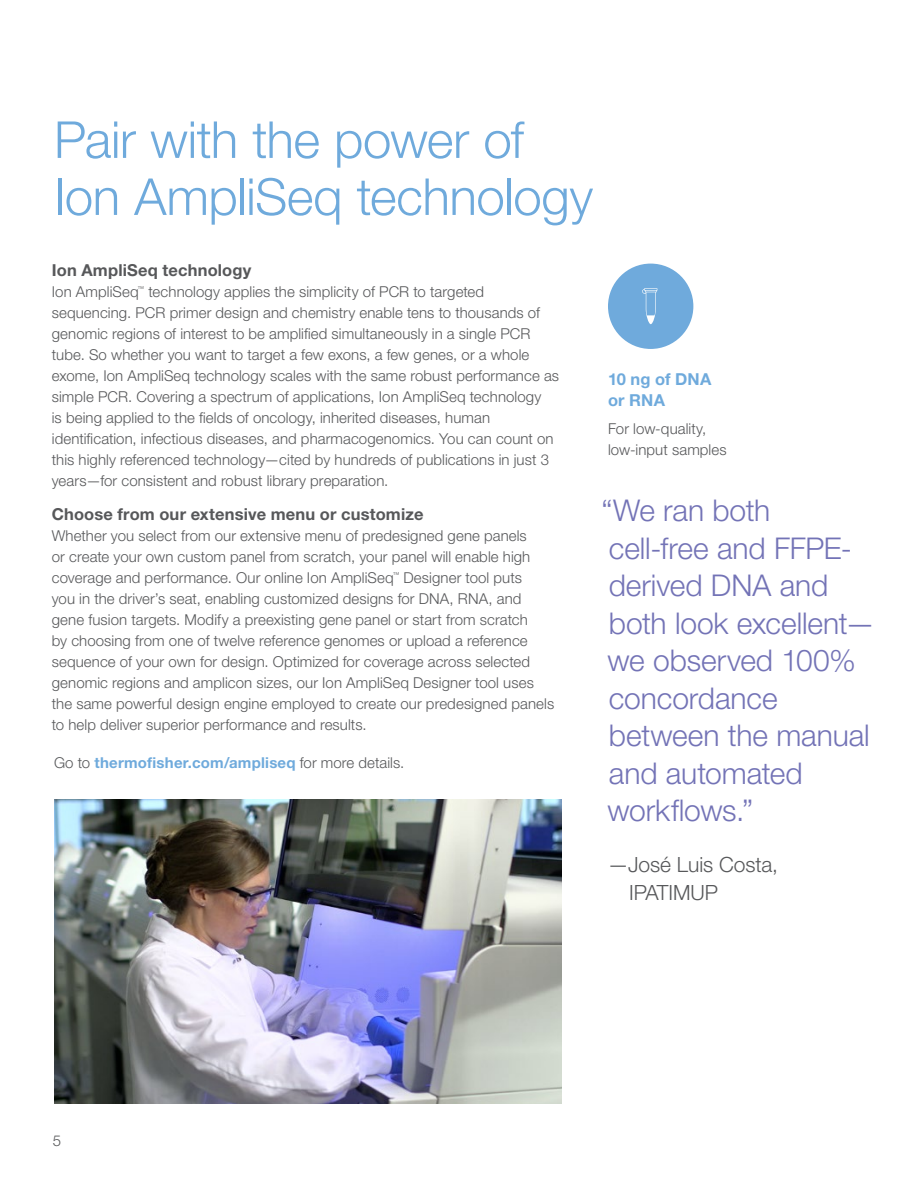
<style>
.page{position:relative;width:918px;height:1188px;background:#fff}
.page>*{position:absolute;margin:0;border:0;box-sizing:border-box;transform-origin:0 0}
.t1{font:300 51px/57px "Helvetica Neue LT Std";letter-spacing:-.01em;color:#6faadc}
.t2{font:300 30px/37.5px "Helvetica Neue LT Std";letter-spacing:-.005em;color:#7373b6}
.t3{font:300 21px/28px "Helvetica Neue LT Std";letter-spacing:-.005em;color:#57585a}
.t4{font:700 16.5px "Helvetica Neue LT Std";letter-spacing:.01em;color:#57585a}
.t5{font:700 16.5px/21px "Helvetica Neue LT Std";letter-spacing:.005em;color:#6faadc}
.t6{font:300 15px/21px "Helvetica Neue LT Std";letter-spacing:.005em;color:#57585a}
.t7{font:700 15px "Helvetica Neue LT Std";letter-spacing:.015em;color:#6faadc}
.t8{font:300 6.75px "Helvetica Neue LT Std";color:#57585a}
.s1{font-weight:300;color:#57585a}
</style>
<div class="page">
<svg style="left:54px;top:263px;width:640px;height:841px"></svg>
<h1 class="t1" style="left:54px;top:110px;width:541px">Pair with the power of<br>Ion AmpliSeq technology</h1>
<p class="t4" style="left:52px;top:260px;width:201px">Ion AmpliSeq technology</p>
<p class="t6" style="left:52px;top:281px;width:88px">Ion AmpliSeq</p>
<p class="t8" style="left:138px;top:284px;width:8px">™</p>
<p class="t6" style="left:52px;top:281px;width:509px;text-indent:97px">technology applies the simplicity of PCR to targeted sequencing. PCR primer design and chemistry enable tens to thousands of genomic regions of interest to be amplified simultaneously in a single PCR tube. So whether you want to target a few exons, a few genes, or a whole exome, Ion AmpliSeq technology scales with the same robust performance as simple PCR. Covering a spectrum of applications, Ion AmpliSeq technology<br>is being applied to the fields of oncology, inherited diseases, human identification, infectious diseases, and pharmacogenomics. You can count on this highly referenced technology—cited by hundreds of publications in just 3 years—for consistent and robust library preparation.</p>
<p class="t4" style="left:52px;top:504px;width:373px">Choose from our extensive menu or customize</p>
<p class="t6" style="left:52px;top:525px;width:480px">Whether you select from our extensive menu of predesigned gene panels or create your own custom panel from scratch, your panel will enable high coverage and performance. Our online Ion AmpliSeq</p>
<p class="t8" style="left:393px;top:571px;width:8px">™</p>
<p class="t6" style="left:52px;top:567px;width:504px;text-indent:352px">Designer tool puts<br>you in the driver’s seat, enabling customized designs for DNA, RNA, and gene fusion targets. Modify a preexisting gene panel or start from scratch<br>by choosing from one of twelve reference genomes or upload a reference sequence of your own for design. Optimized for coverage across selected genomic regions and amplicon sizes, our Ion AmpliSeq Designer tool uses the same powerful design engine employed to create our predesigned panels to help deliver superior performance and results.</p>
<p class="t7" style="left:54px;top:753px;width:352px"><span class="s1">Go to</span> thermofisher.com/ampliseq <span class="s1">for more details.</span></p>
<p class="t5" style="left:608px;top:368px;width:105px">10 ng of DNA or RNA</p>
<p class="t6" style="left:608px;top:417px;width:120px">For low-quality, low-input samples</p>
<h2 class="t2" style="left:602px;top:491px;width:275px">“We ran both cell-free and FFPE&shy;derived DNA and both look excellent— we observed 100% concordance between the manual and automated workflows.”</h2>
<h3 class="t3" style="left:629px;top:850px;width:150px;text-indent:-21px">—José Luis Costa,<br>IPATIMUP</h3>
<p class="t6" style="left:53px;top:1130px;width:10px">5</p>
</div>
